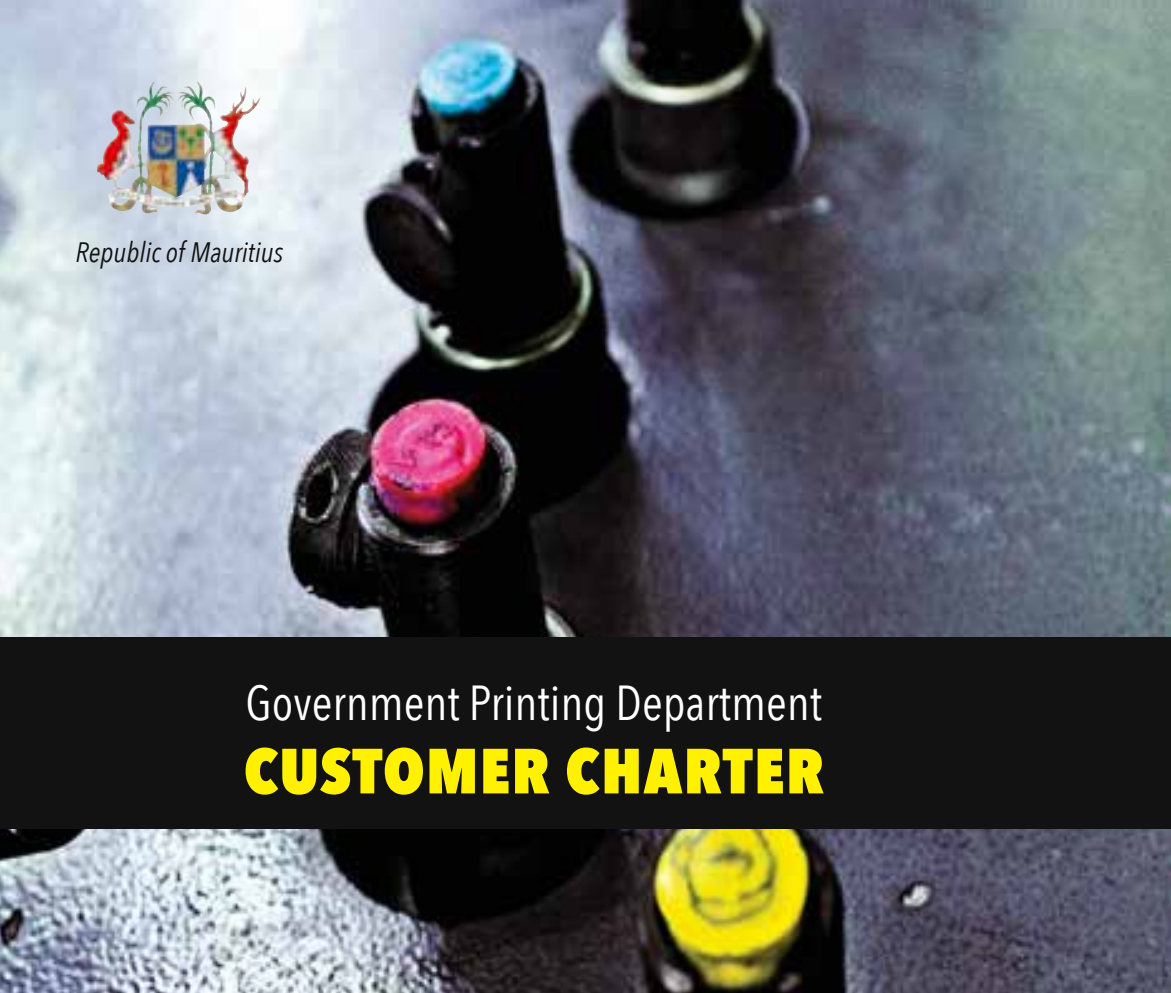
<style>
.page{position:relative;width:1171px;height:993px;background:#fff}
.page>*{position:absolute;margin:0;border:0;box-sizing:border-box;transform-origin:0 0}
.t1{font:800 63px "Avenir Next Condensed";letter-spacing:.025em;color:#fff100}
.t2{font:49px "Avenir Next Condensed";color:#fff}
.t3{font:italic 28px "Avenir Next Condensed";color:#121212}
</style>
<div class="page">
<img style="left:1px;top:0;width:1170px;height:992px">
<div style="left:0;top:637px;width:1171px;height:191px;background:#121212"></div>
<img style="left:157px;top:82px;width:42px;height:17px">
<p class="t3" style="left:76px;top:235px;width:209px">Republic of Mauritius</p>
<p class="t2" style="left:246px;top:673px;width:578px">Government Printing Department</p>
<p class="t1" style="left:244px;top:731px;width:581px">CUSTOMER CHARTER</p>
</div>
